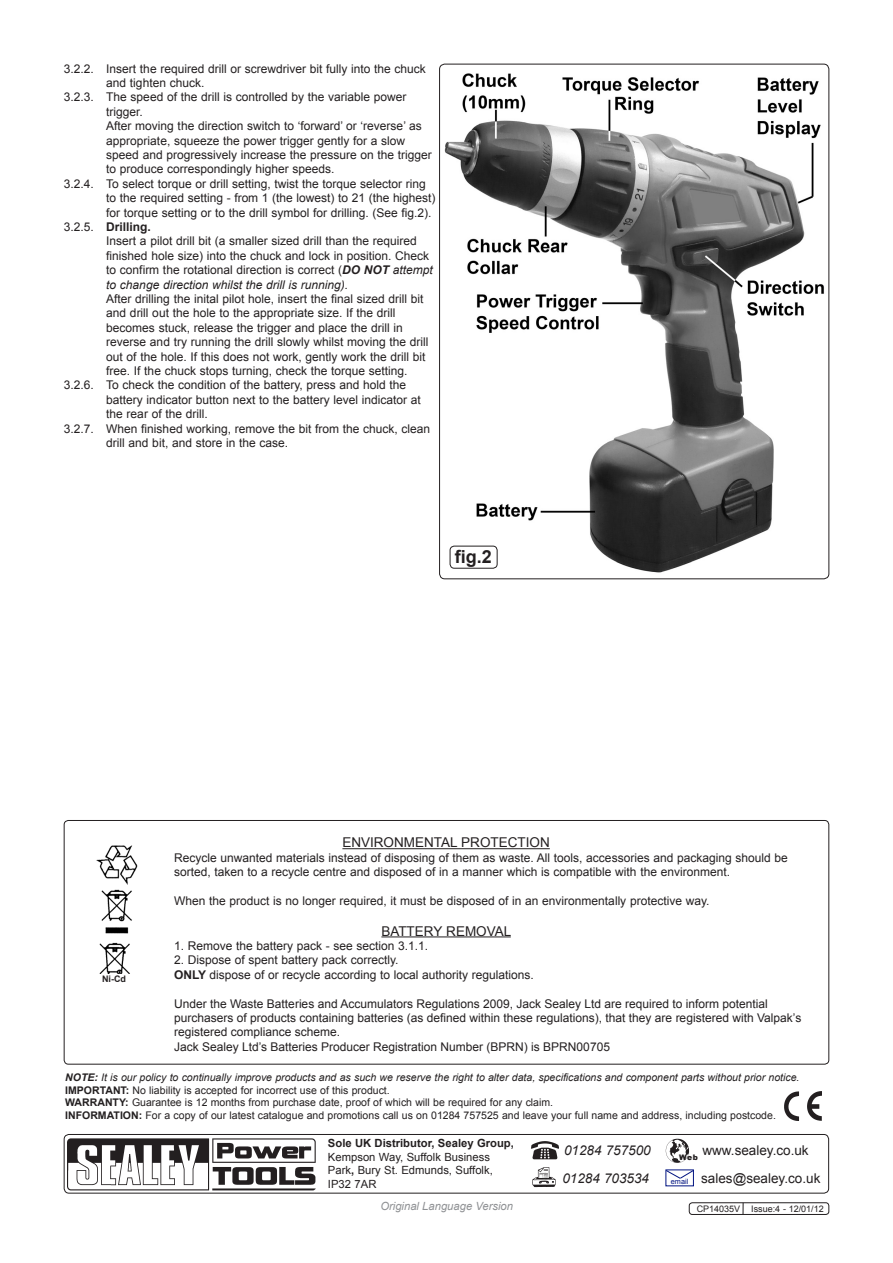
<style>
.page{position:relative;width:893px;height:1263px;background:#fff}
.page>*{position:absolute;margin:0;border:0;box-sizing:border-box;transform-origin:0 0}
.t1{font:700 18px "Arial";color:#231f20}
.t2{font:13.5px "Arial";color:#231f20}
.t3{font:italic 13.5px "Arial";color:#231f20}
.t4{font:12px/14.4px "Arial";color:#231f20}
.t5{font:700 12px "Arial";color:#231f20}
.t6{font:11.25px/13.5px "Arial";color:#231f20}
.t7{font:italic 11.25px "Arial";color:#8f9194}
.t8{font:10.5px "Arial";color:#231f20}
.t9{font:italic 10.5px "Arial";color:#231f20}
.t10{font:9px "Arial";color:#231f20}
.t11{font:700 9px "Arial";color:#231f20}
.t12{font:900 7.65px "Arial";color:#231f20}
.t13{font:7.35px "Arial";color:#001381}
.s1{font-weight:400}
.s2{font-weight:700;font-style:italic}
.s3{font-style:italic}
.s4{font-weight:700}
</style>
<div class="page">
<hr style="left:342px;top:848px;width:208px;height:1px;background:#231f20">
<hr style="left:381px;top:936px;width:130px;height:1px;background:#231f20">
<div style="left:64px;top:820px;width:765px;height:244px;border:1px solid #231f20;border-radius:4px"></div>
<img style="left:96px;top:845px;width:42px;height:40px">
<img style="left:101px;top:889px;width:31px;height:44px">
<img style="left:99px;top:942px;width:31px;height:32px">
<div style="left:64px;top:1134px;width:765px;height:59px;border:1px solid #231f20;border-radius:5px"></div>
<img style="left:67px;top:1138px;width:248px;height:52px">
<img style="left:784px;top:1091px;width:38px;height:30px">
<img style="left:532px;top:1167px;width:24px;height:20px">
<img style="left:531px;top:1141px;width:27px;height:19px">
<img style="left:664px;top:1138px;width:26px;height:26px;border-radius:13px">
<svg style="left:665px;top:1169px;width:29px;height:10px"></svg>
<div style="left:689px;top:1202px;width:140px;height:13px;border:1px solid #231f20;border-radius:3px"></div>
<img style="left:440px;top:64px;width:389px;height:515px">
<div style="left:450px;top:546px;width:47px;height:23px;border:1px solid #231f20;border-radius:4px"></div>
<p class="t4" style="left:106px;top:61px;width:321px;text-indent:-43px">3.2.2. Insert the required drill or screwdriver bit fully into the chuck and tighten chuck.</p>
<p class="t4" style="left:106px;top:90px;width:302px;text-indent:-43px">3.2.3. The speed of the drill is controlled by the variable power trigger.</p>
<p class="t4" style="left:106px;top:119px;width:327px">After moving the direction switch to ‘forward’ or ‘reverse’ as appropriate, squeeze the power trigger gently for a slow speed and progressively increase the pressure on the trigger to produce correspondingly higher speeds.</p>
<p class="t4" style="left:106px;top:176px;width:331px;text-indent:-43px">3.2.4. To select torque or drill setting, twist the torque selector ring to the required setting - from 1 (the lowest) to 21 (the highest) for torque setting or to the drill symbol for drilling. (See fig.2).</p>
<p class="t5" style="left:64px;top:219px;width:89px"><span class="s1">3.2.5.</span> Drilling.</p>
<p class="t4" style="left:106px;top:234px;width:328px">Insert a pilot drill bit (a smaller sized drill than the required finished hole size) into the chuck and lock in position. Check to confirm the rotational direction is correct (<span class="s2">DO NOT</span> <span class="s3">attempt to change direction whilst the drill is running).</span></p>
<p class="t4" style="left:106px;top:292px;width:324px">After drilling the inital pilot hole, insert the final sized drill bit and drill out the hole to the appropriate size. If the drill becomes stuck, release the trigger and place the drill in reverse and try running the drill slowly whilst moving the drill out of the hole. If this does not work, gently work the drill bit free. If the chuck stops turning, check the torque setting.</p>
<p class="t4" style="left:106px;top:378px;width:316px;text-indent:-43px">3.2.6. To check the condition of the battery, press and hold the battery indicator button next to the battery level indicator at the rear of the drill.</p>
<p class="t4" style="left:106px;top:421px;width:325px;text-indent:-43px">3.2.7. When finished working, remove the bit from the chuck, clean drill and bit, and store in the case.</p>
<p class="t1" style="left:455px;top:544px;width:39px">fig.2</p>
<p class="t2" style="left:342px;top:834px;width:101px">Environmental</p>
<p class="t2" style="left:461px;top:834px;width:38px">Protecti</p>
<p class="t2" style="left:530px;top:834px;width:22px">on</p>
<p class="t4" style="left:174px;top:850px;width:615px">Recycle unwanted materials instead of disposing of them as waste. All tools, accessories and packaging should be sorted, taken to a recycle centre and disposed of in a manner which is compatible with the environment.</p>
<p class="t4" style="left:174px;top:894px;width:537px">When the product is no longer required, it must be disposed of in an environmentally protective way.</p>
<p class="t2" style="left:381px;top:922px;width:19px">Battery</p>
<p class="t2" style="left:446px;top:922px;width:50px">Rem oval</p>
<p class="t4" style="left:174px;top:939px;width:256px">1. Remove the battery pack - see section 3.1.1.</p>
<p class="t4" style="left:174px;top:953px;width:226px">2. Dispose of spent battery pack correctly.</p>
<p class="t4" style="left:174px;top:967px;width:361px"><span class="s4">ONLY</span> dispose of or recycle according to local authority regulations.</p>
<p class="t4" style="left:174px;top:996px;width:629px">Under the Waste Batteries and Accumulators Regulations 2009, Jack Sealey Ltd are required to inform potential purchasers of products containing batteries (as defined within these regulations), that they are registered with Valpak’s registered compliance scheme.</p>
<p class="t4" style="left:174px;top:1039px;width:437px">Jack Sealey Ltd’s Batteries Producer Registration N umber (BPRN ) is BPRN 00705</p>
<p class="t9" style="left:65px;top:1070px;width:736px"><span class="s4">NOTE:</span> It is our policy to continually improve products and as such we reserve the right to alter data, specifications and component parts without prior notice.</p>
<p class="t8" style="left:65px;top:1083px;width:326px"><span class="s4">IMPORTANT:</span> No liability is accepted for incorrect use of this product.</p>
<p class="t8" style="left:65px;top:1096px;width:489px"><span class="s4">WARRANTY:</span> Guarantee is 12 months from purchase date, proof of which will be required for any claim.</p>
<p class="t8" style="left:65px;top:1108px;width:712px"><span class="s4">INFORMATION:</span> For a copy of our latest catalogue and promotions call us on 01284 757525 and leave your full name and address, including postcode.</p>
<p class="t3" style="left:564px;top:1142px;width:88px">01284 757500</p>
<p class="t3" style="left:562px;top:1170px;width:88px">01284 703534</p>
<p class="t2" style="left:701px;top:1169px;width:121px">sales@sealey.co.uk</p>
<p class="t11" style="left:102px;top:973px;width:25px">Ni-Cd</p>
<p class="t6" style="left:328px;top:1137px;width:187px"><span class="s4">Sole UK Distributor, Sealey Group,<br></span>Kempson Way, Suffolk Business<br>Park<span class="s4">,</span> Bury St. Edmunds, Suffolk,</p>
<p class="t6" style="left:328px;top:1177px;width:50px">IP32 7AR</p>
<p class="t2" style="left:702px;top:1141px;width:108px">www.sealey.co.uk</p>
<p class="t12" style="left:679px;top:1152px;width:20px">Web</p>
<p class="t13" style="left:671px;top:1176px;width:19px">email</p>
<p class="t7" style="left:380px;top:1198px;width:134px">Original Language Version</p>
<p class="t10" style="left:697px;top:1202px;width:129px">CP14035V Issue:4 - 12/01/12</p>
</div>
